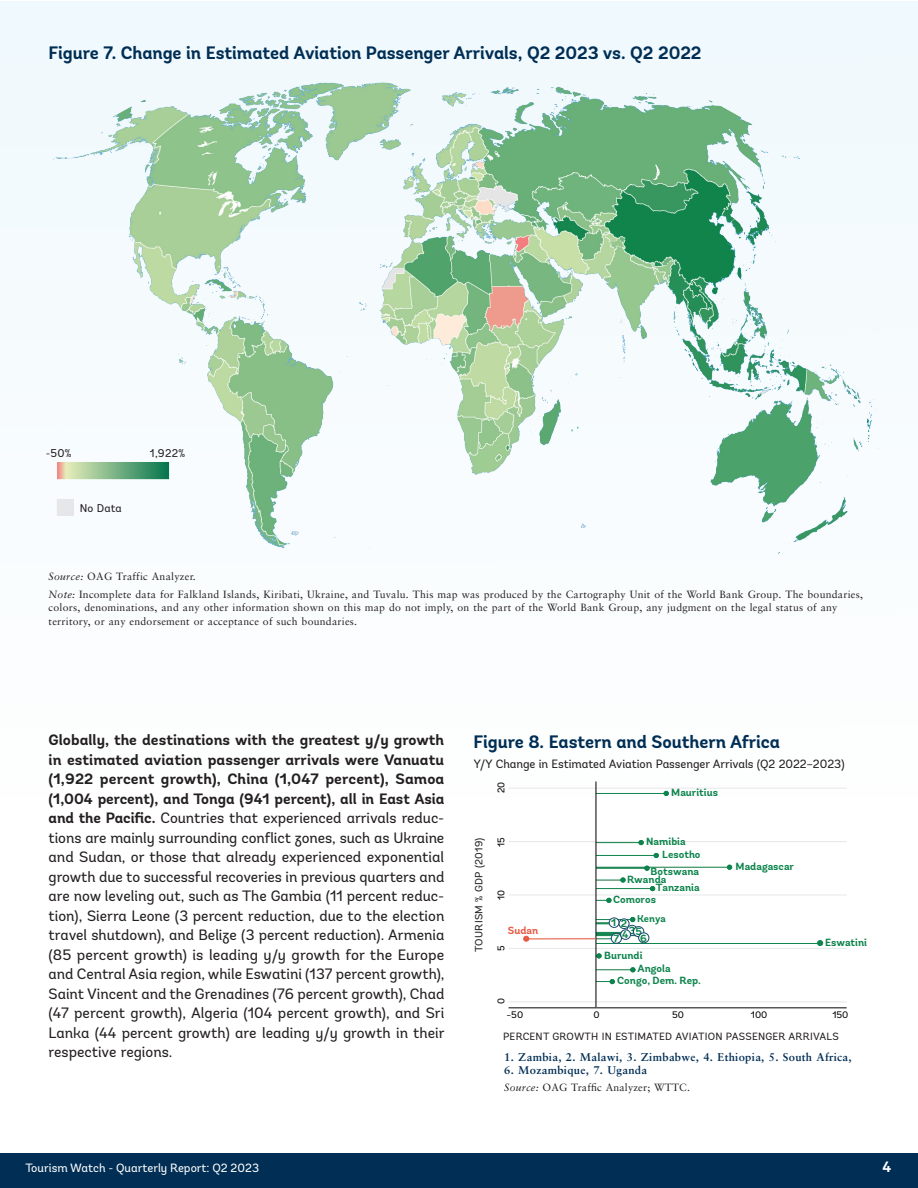
<style>
.page{position:relative;width:918px;height:1188px;background:#fff}
.page>*{position:absolute;margin:0;border:0;box-sizing:border-box;transform-origin:0 0}
.Figure{font:700 18px "Andes";letter-spacing:-.005em;color:#002e54}
.Body{font:15px/19.5px "Andes";color:#231f20;text-align:justify}
.t1{font:700 15px "Andes";color:#fff}
.Figure-2{font:12px "Andes";letter-spacing:-.005em;color:#231f20}
.t2{font:12px "Andes";color:#fff}
.Note{font:700 11.25px "Sabon";letter-spacing:.03em;color:#002e54}
.Figure_labels{font:11.25px "Andes";letter-spacing:.015em;color:#231f20}
.Note-2{font:10.5px/13.5px "Sabon";letter-spacing:.025em;color:#231f20}
.Figure_labels_bold{font:10.5px "Andes";letter-spacing:.02em;color:#231f20}
.t3{font:700 10.35px "Andes";color:#0c844c}
.t4{font:700 10.35px "Andes";color:#e65b44}
.t5{font:700 9.9px "Andes";color:#0c844c}
.t6{font:9.75px "Andes";color:#000}
.t7{font:9.45px "Andes";color:#000}
.s1{font-style:italic}
.s2{font-weight:700}
</style>
<div class="page">
<div style="left:0;top:1154px;width:918px;height:34px;background:#002e54"></div>
<div style="left:0;top:2px;width:918px;height:796px;background:#fafdfe"></div>
<img style="left:52px;top:82px;width:828px;height:472px">
<hr style="left:596px;top:943px;width:224px;height:1px;background:#0c844c">
<div style="left:509px;top:782px;width:338px;height:226px;border:1px solid #fff"></div>
<hr style="left:509px;top:788px;width:338px;height:1px;background:#e6e7e8">
<hr style="left:509px;top:841px;width:338px;height:1px;background:#e6e7e8">
<hr style="left:509px;top:895px;width:338px;height:1px;background:#e6e7e8">
<hr style="left:509px;top:948px;width:338px;height:1px;background:#e6e7e8">
<hr style="left:509px;top:1002px;width:338px;height:1px;background:#e6e7e8">
<hr style="left:596px;top:888px;width:57px;height:1px;background:#0c844c">
<hr style="left:596px;top:842px;width:45px;height:1px;background:#0c844c">
<hr style="left:596px;top:793px;width:70px;height:1px;background:#0c844c">
<hr style="left:596px;top:867px;width:134px;height:1px;background:#0c844c">
<hr style="left:596px;top:855px;width:60px;height:1px;background:#0c844c">
<hr style="left:596px;top:868px;width:51px;height:1px;background:#0c844c">
<hr style="left:596px;top:969px;width:37px;height:1px;background:#0c844c">
<svg style="left:630px;top:967px;width:6px;height:5px"></svg>
<svg style="left:644px;top:866px;width:6px;height:5px"></svg>
<svg style="left:597px;top:953px;width:5px;height:5px"></svg>
<svg style="left:597px;top:898px;width:15px;height:5px"></svg>
<svg style="left:597px;top:979px;width:18px;height:5px"></svg>
<svg style="left:817px;top:940px;width:6px;height:6px"></svg>
<svg style="left:654px;top:853px;width:5px;height:5px"></svg>
<svg style="left:727px;top:865px;width:5px;height:5px"></svg>
<svg style="left:664px;top:791px;width:5px;height:5px"></svg>
<svg style="left:639px;top:840px;width:5px;height:5px"></svg>
<svg style="left:597px;top:878px;width:29px;height:4px"></svg>
<svg style="left:650px;top:886px;width:5px;height:5px"></svg>
<div style="left:611px;top:933px;width:11px;height:10px;border:1px solid #1a476f;border-radius:50%"></div>
<hr style="left:596px;top:782px;width:1px;height:225px;background:#000">
<hr style="left:509px;top:1008px;width:338px;height:1px;background:#000">
<svg style="left:523px;top:917px;width:119px;height:25px"></svg>
<hr style="left:526px;top:938px;width:70px;height:1px;background:#e65b44">
<div style="left:609px;top:918px;width:10px;height:9px;background:#fff;border-radius:50%"></div>
<div style="left:609px;top:918px;width:10px;height:10px;border:1px solid #1a476f;border-radius:50%"></div>
<div style="left:619px;top:919px;width:10px;height:10px;background:#fff;border-radius:50%"></div>
<div style="left:619px;top:919px;width:10px;height:10px;border:1px solid #1a476f;border-radius:50%"></div>
<svg style="left:627px;top:925px;width:10px;height:10px"></svg>
<div style="left:627px;top:925px;width:10px;height:10px;border:1px solid #1a476f;border-radius:50%"></div>
<div style="left:621px;top:930px;width:9px;height:9px;background:#fff;border-radius:50%"></div>
<div style="left:620px;top:930px;width:11px;height:10px;border:1px solid #1a476f;border-radius:50%"></div>
<div style="left:633px;top:927px;width:11px;height:10px;background:#fff;border-radius:50%"></div>
<div style="left:633px;top:926px;width:11px;height:11px;border:1px solid #1a476f;border-radius:50%"></div>
<div style="left:639px;top:933px;width:10px;height:10px;background:#fff;border-radius:50%"></div>
<div style="left:639px;top:933px;width:10px;height:10px;border:1px solid #1a476f;border-radius:50%"></div>
<p class="Figure" style="left:49px;top:41px;width:654px">Figure 7. Change in Estimated Aviation Passenger Arrivals, Q2 2023 vs. Q2 2022</p>
<p class="Figure_labels" style="left:46px;top:446px;width:27px">-50%</p>
<p class="Figure_labels" style="left:150px;top:446px;width:37px">1,922%</p>
<p class="Figure_labels" style="left:80px;top:502px;width:44px">No Data</p>
<p class="Note-2" style="left:49px;top:569px;width:149px"><span class="s1">Source:</span> OAG Traffic Analyzer.</p>
<p class="Note-2" style="left:49px;top:587px;width:816px"><span class="s1">Note:</span> Incomplete data for Falkland Islands, Kiribati, Ukraine, and Tuvalu. This map was produced by the Cartography Unit of the World Bank Group. The boundaries, colors, denominations, and any other information shown on this map do not imply, on the part of the World Bank Group, any judgment on the legal status of any territory, or any endorsement or acceptance of such boundaries.</p>
<p class="Body" style="left:49px;top:730px;width:398px"><span class="s2">Globally, the destinations with the greatest y/y growth in estimated aviation passenger arrivals were Vanuatu (1,922 percent growth), China (1,047 percent), Samoa (1,004 percent), and Tonga (941 percent), all in East Asia and the Pacific.</span> Countries that experienced arrivals reduc&shy;tions are mainly surrounding conflict zones, such as Ukraine and Sudan, or those that already experienced exponential growth due to successful recoveries in previous quarters and are now leveling out, such as The Gambia (11 percent reduc&shy;tion), Sierra Leone (3 percent reduction, due to the election travel shutdown), and Belize (3 percent reduction). Armenia (85 percent growth) is leading y/y growth for the Europe and Central Asia region, while Eswatini (137 percent growth), Saint Vincent and the Grenadines (76 percent growth), Chad (47 percent growth), Algeria (104 percent growth), and Sri Lanka (44 percent growth) are leading y/y growth in their respective regions.</p>
<p class="Figure" style="left:474px;top:730px;width:308px">Figure 8. Eastern and Southern Africa</p>
<p class="Figure-2" style="left:474px;top:756px;width:373px">Y/Y Change in Estimated Aviation Passenger Arrivals (Q2 2022–2023)</p>
<p class="t6" style="left:495px;top:793px;width:13px;rotate:-90deg">20</p>
<p class="t3" style="left:671px;top:786px;width:48px">Mauritius</p>
<p class="Figure_labels_bold" style="left:472px;top:952px;width:116px;rotate:-90deg">TOURISM % GDP (2019)</p>
<p class="t6" style="left:495px;top:847px;width:11px;rotate:-90deg">15</p>
<p class="t6" style="left:495px;top:900px;width:12px;rotate:-90deg">10</p>
<p class="t3" style="left:646px;top:835px;width:41px">Namibia</p>
<p class="t3" style="left:627px;top:873px;width:41px">Rwanda</p>
<p class="t3" style="left:662px;top:848px;width:40px">Lesotho</p>
<p class="t3" style="left:651px;top:865px;width:50px">Botswana</p>
<p class="t3" style="left:656px;top:881px;width:45px">Tanzania</p>
<p class="t3" style="left:613px;top:893px;width:44px">Comoros</p>
<p class="t3" style="left:736px;top:860px;width:60px">Madagascar</p>
<p class="t4" style="left:508px;top:924px;width:32px">Sudan</p>
<p class="t6" style="left:495px;top:951px;width:7px;rotate:-90deg">5</p>
<p class="t5" style="left:637px;top:913px;width:30px">Kenya</p>
<p class="t3" style="left:611px;top:917px;width:18px">1 2</p>
<p class="t3" style="left:629px;top:924px;width:8px">3</p>
<p class="t3" style="left:622px;top:927px;width:21px">4 5</p>
<p class="t3" style="left:640px;top:932px;width:8px">6</p>
<p class="t3" style="left:614px;top:932px;width:7px">7</p>
<p class="t3" style="left:604px;top:949px;width:40px">Burundi</p>
<p class="t3" style="left:825px;top:936px;width:43px">Eswatini</p>
<p class="t3" style="left:638px;top:962px;width:35px">Angola</p>
<p class="t3" style="left:617px;top:974px;width:85px">Congo, Dem. Rep.</p>
<p class="t6" style="left:495px;top:1004px;width:8px;rotate:-90deg">0</p>
<p class="t7" style="left:506px;top:1009px;width:18px">−50</p>
<p class="t7" style="left:593px;top:1009px;width:8px">0</p>
<p class="t7" style="left:672px;top:1009px;width:13px">50</p>
<p class="t7" style="left:751px;top:1009px;width:18px">100</p>
<p class="t7" style="left:832px;top:1009px;width:18px">150</p>
<p class="Figure_labels_bold" style="left:503px;top:1030px;width:337px">PERCENT GROWTH IN ESTIMATED AVIATION PASSENGER ARRIVALS</p>
<p class="Note" style="left:504px;top:1050px;width:349px">1. Zambia, 2. Malawi, 3. Zimbabwe, 4. Ethiopia, 5. South Africa,</p>
<p class="Note" style="left:504px;top:1063px;width:144px">6. Mozambique, 7. Uganda</p>
<p class="Note-2" style="left:504px;top:1081px;width:187px"><span class="s1">Source:</span> OAG Traffic Analyzer; WTTC.</p>
<p class="t2" style="left:25px;top:1160px;width:235px">Tourism Watch - Quarterly Report: Q2 2023</p>
<p class="t1" style="left:882px;top:1157px;width:10px">4</p>
</div>
